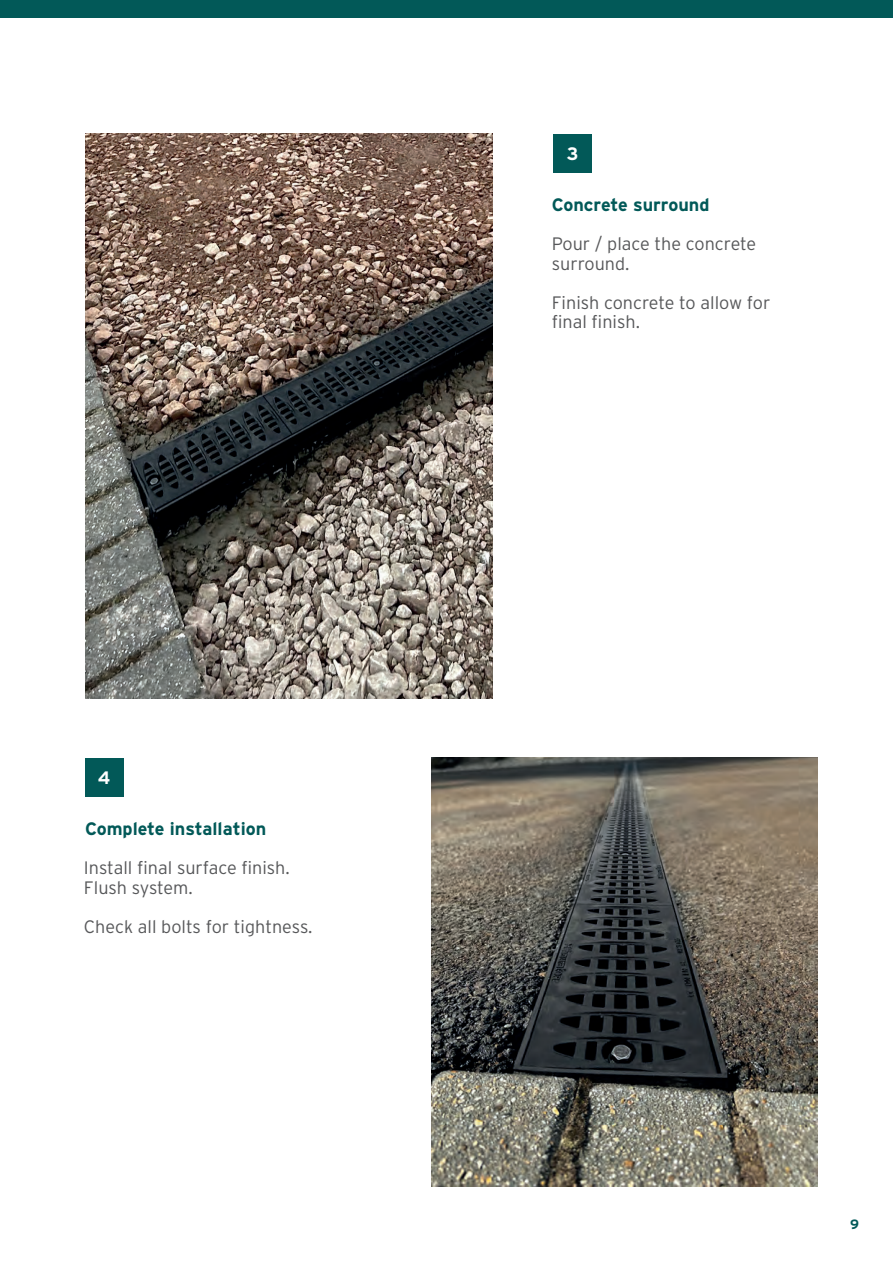
<style>
.page{position:relative;width:893px;height:1263px;background:#fff}
.page>*{position:absolute;margin:0;border:0;box-sizing:border-box;transform-origin:0 0}
.t1{font:300 18px/19.5px "Interstate";color:#57585a}
.t2{font:700 18px "Interstate";color:#025958}
.t3{font:700 18px "Interstate";color:#fff}
.t4{font:700 13.5px "Interstate";color:#025958}
</style>
<div class="page">
<div style="left:0;top:0;width:893px;height:17px;background:#025958"></div>
<img style="left:85px;top:133px;width:407px;height:566px">
<img style="left:432px;top:757px;width:385px;height:429px">
<div style="left:554px;top:134px;width:38px;height:38px;background:#025958"></div>
<div style="left:85px;top:758px;width:38px;height:38px;background:#025958"></div>
<p class="t3" style="left:98px;top:768px;width:14px">4</p>
<p class="t2" style="left:85px;top:819px;width:183px">Complete installation</p>
<p class="t1" style="left:84px;top:858px;width:207px">Install final surface finish.<br>Flush system.</p>
<p class="t1" style="left:84px;top:917px;width:230px">Check all bolts for tightness.</p>
<p class="t3" style="left:567px;top:144px;width:13px">3</p>
<p class="t2" style="left:552px;top:195px;width:159px">Concrete surround</p>
<p class="t1" style="left:552px;top:234px;width:206px">Pour / place the concrete surround.</p>
<p class="t1" style="left:552px;top:293px;width:220px">Finish concrete to allow for final finish.</p>
<p class="t4" style="left:850px;top:1217px;width:10px">9</p>
</div>
